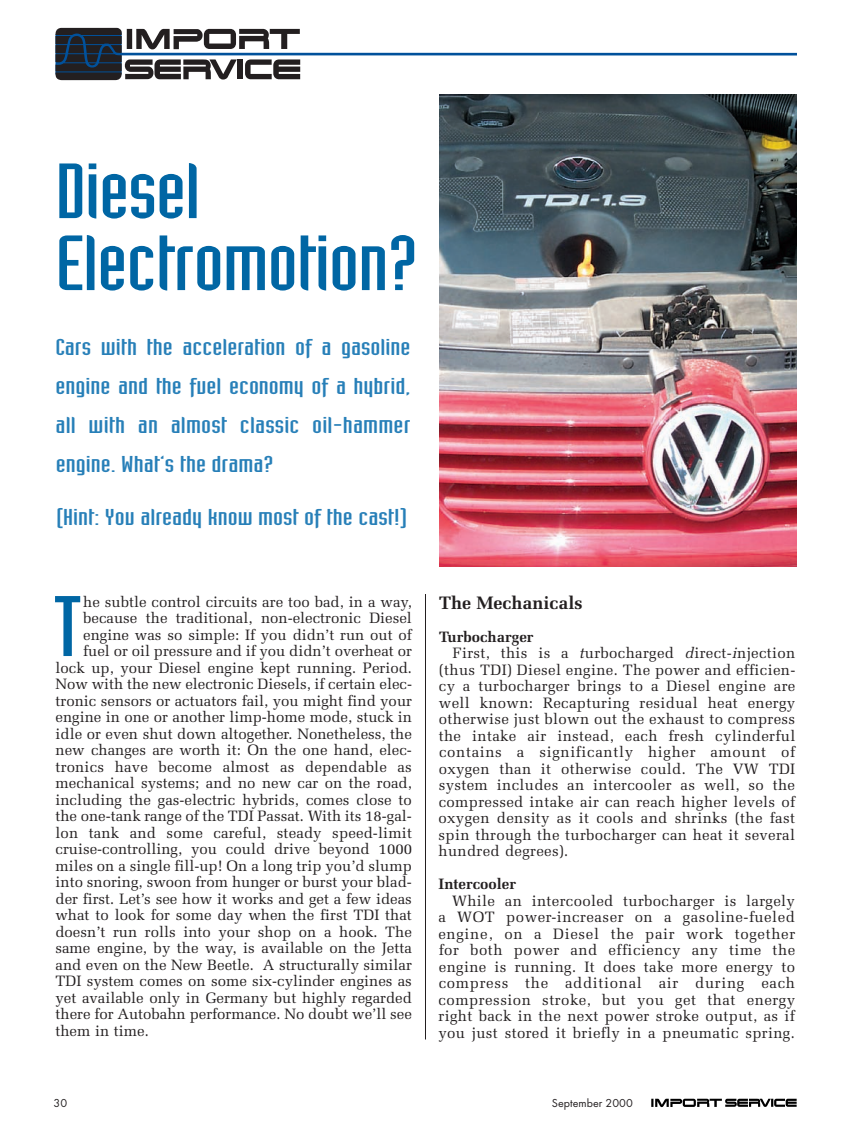
<style>
.page{position:relative;width:851px;height:1134px;background:#fff}
.page>*{position:absolute;margin:0;border:0;box-sizing:border-box;transform-origin:0 0}
.t1{font:84px "Industria Solid";color:#0066a4;scale:1.35 1}
.t2{font:76.5px/72px "Industria Solid";letter-spacing:-.01em;color:#0066a4;scale:1.35 1}
.t3{font:22.5px/39px "Industria Solid";color:#277fb8;text-align:justify;scale:1.5 1}
.t4{font:700 18px "Melior";color:#231f20}
.t5{font:15px/16.5px "Melior";color:#231f20;text-align:justify}
.t6{font:15px "Melior";letter-spacing:.02em;color:#231f20}
.t7{font:15px "Melior";letter-spacing:.045em;color:#231f20}
.t8{font:700 15px "Melior";color:#231f20}
.t9{font:12px "Futura T";color:#231f20}
.s1{font-style:italic}
</style>
<div class="page">
<svg style="left:651px;top:1098px;width:145px;height:9px"></svg>
<hr style="left:425px;top:594px;width:1px;height:446px;background:#231f20">
<img style="left:439px;top:94px;width:357px;height:473px">
<hr style="left:120px;top:53px;width:676px;height:3px;background:#01519b">
<svg style="left:55px;top:28px;width:245px;height:52px"></svg>
<h2 class="t2" style="left:55px;top:160px;width:270px">Diesel<br>Electromotion?</h2>
<h3 class="t3" style="left:56px;top:329px;width:238px">Cars with the acceleration of a gasoline engine and the fuel economy of a hybrid, all with an almost classic oil-hammer engine. What’s the drama?</h3>
<h3 class="t3" style="left:56px;top:499px;width:236px">(Hint: You already know most of the cast!)</h3>
<p class="t5" style="left:83px;top:593px;width:330px">he subtle control circuits are too bad, in a way,</p>
<p class="t5" style="left:83px;top:610px;width:330px">because the traditional, non-electronic Diesel</p>
<p class="t5" style="left:83px;top:626px;width:330px">engine was so simple: If you didn’t run out of</p>
<p class="t5" style="left:83px;top:643px;width:330px">fuel or oil pressure and if you didn’t overheat or</p>
<p class="t5" style="left:56px;top:659px;width:358px">lock up, your Diesel engine kept running. Period.</p>
<p class="t5" style="left:56px;top:676px;width:358px">Now with the new electronic Diesels, if certain elec-</p>
<p class="t5" style="left:56px;top:692px;width:358px">tronic sensors or actuators fail, you might find your</p>
<p class="t5" style="left:56px;top:709px;width:358px">engine in one or another limp-home mode, stuck in</p>
<p class="t5" style="left:56px;top:725px;width:358px">idle or even shut down altogether. Nonetheless, the</p>
<p class="t5" style="left:55px;top:742px;width:358px">new changes are worth it: On the one hand, elec-</p>
<p class="t5" style="left:55px;top:758px;width:358px">tronics have become almost as dependable as</p>
<p class="t5" style="left:55px;top:775px;width:358px">mechanical systems; and no new car on the road,</p>
<p class="t5" style="left:55px;top:791px;width:358px">including the gas-electric hybrids, comes close to</p>
<p class="t5" style="left:55px;top:808px;width:358px">the one-tank range of the TDI Passat. With its 18-gal-</p>
<p class="t5" style="left:55px;top:824px;width:358px">lon tank and some careful, steady speed-limit</p>
<p class="t5" style="left:56px;top:841px;width:358px">cruise-controlling, you could drive beyond 1000</p>
<p class="t5" style="left:56px;top:857px;width:358px">miles on a single fill-up! On a long trip you’d slump</p>
<p class="t5" style="left:55px;top:874px;width:358px">into snoring, swoon from hunger or burst your blad-</p>
<p class="t5" style="left:55px;top:890px;width:358px">der first. Let’s see how it works and get a few ideas</p>
<p class="t5" style="left:55px;top:907px;width:358px">what to look for some day when the first TDI that</p>
<p class="t5" style="left:55px;top:923px;width:358px">doesn’t run rolls into your shop on a hook. The</p>
<p class="t5" style="left:55px;top:940px;width:358px">same engine, by the way, is available on the Jetta</p>
<p class="t5" style="left:55px;top:956px;width:358px">and even on the New Beetle. A structurally similar</p>
<p class="t5" style="left:55px;top:973px;width:358px">TDI system comes on some six-cylinder engines as</p>
<p class="t5" style="left:55px;top:989px;width:358px">yet available only in Germany but highly regarded</p>
<p class="t5" style="left:55px;top:1006px;width:358px">there for Autobahn performance. No doubt we’ll see</p>
<p class="t5" style="left:55px;top:1022px;width:95px">them in time.</p>
<h1 class="t1" style="left:54px;top:596px;width:22px">T</h1>
<p class="t4" style="left:439px;top:592px;width:145px">The Mechanicals</p>
<p class="t8" style="left:439px;top:628px;width:96px">Turbocharger</p>
<p class="t6" style="left:452px;top:644px;width:344px">First, this is a <span class="s1">t</span>urbocharged <span class="s1">d</span>irect-<span class="s1">i</span>njection</p>
<p class="t6" style="left:439px;top:661px;width:358px">(thus TDI) Diesel engine. The power and efficien-</p>
<p class="t6" style="left:439px;top:677px;width:358px">cy a turbocharger brings to a Diesel engine are</p>
<p class="t6" style="left:439px;top:694px;width:358px">well known: Recapturing residual heat energy</p>
<p class="t6" style="left:439px;top:710px;width:358px">otherwise just blown out the exhaust to compress</p>
<p class="t6" style="left:439px;top:727px;width:358px">the intake air instead, each fresh cylinderful</p>
<p class="t7" style="left:439px;top:743px;width:358px">contains a significantly higher amount of</p>
<p class="t6" style="left:439px;top:760px;width:358px">oxygen than it otherwise could. The VW TDI</p>
<p class="t6" style="left:438px;top:776px;width:358px">system includes an intercooler as well, so the</p>
<p class="t6" style="left:438px;top:793px;width:358px">compressed intake air can reach higher levels of</p>
<p class="t6" style="left:438px;top:809px;width:358px">oxygen density as it cools and shrinks (the fast</p>
<p class="t6" style="left:438px;top:826px;width:358px">spin through the turbocharger can heat it several</p>
<p class="t6" style="left:438px;top:842px;width:131px">hundred degrees).</p>
<p class="t8" style="left:438px;top:875px;width:79px">Intercooler</p>
<p class="t5" style="left:438px;top:892px;width:358px;text-indent:14px">While an intercooled turbocharger is largely a WOT power-increaser on a gasoline-fueled engine, on a Diesel the pair work together for both power and efficiency any time the engine is running. It does take more energy to compress the additional air during each compression stroke, but you get that energy right back in the next power stroke output, as if you just stored it briefly in a pneumatic spring.</p>
<p class="t9" style="left:54px;top:1096px;width:15px">30</p>
<p class="t9" style="left:552px;top:1096px;width:82px">September 2000</p>
</div>
